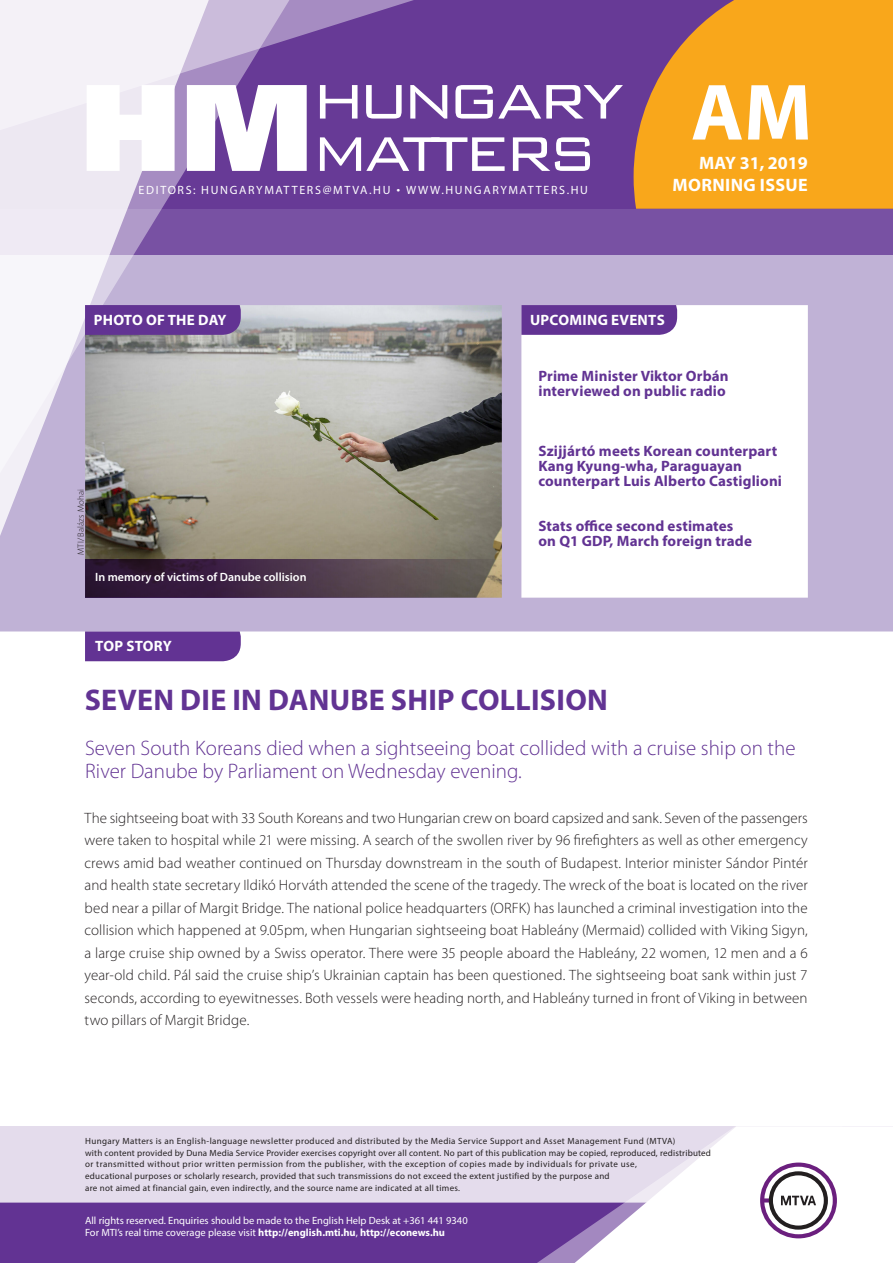
<style>
.page{position:relative;width:893px;height:1263px;background:#fff}
.page>*{position:absolute;margin:0;border:0;box-sizing:border-box;transform-origin:0 0}
.t1{font:700 80.55px "Myriad Pro";color:#fff}
.t2{font:700 30px "Myriad Pro";letter-spacing:.01em;color:#623393}
.t3{font:300 21px/22.5px "Myriad Pro";color:#623393}
.t4{font:700 18px/22.5px "Myriad Pro";letter-spacing:.02em;color:#fff;text-align:right}
.t5{font:300 15px/22.5px "Myriad Pro";letter-spacing:.01em;color:#231f20;text-align:justify}
.t6{font:700 15px/15px "Myriad Pro";letter-spacing:.01em;color:#623393}
.t7{font:700 15px "Myriad Pro";letter-spacing:.02em;color:#fff}
.t8{font:12px "Myriad Pro";letter-spacing:.14em;color:#fff}
.t9{font:600 12px "Myriad Pro";color:#fff}
.t10{font:10.5px/12px "Myriad Pro";color:#fff}
.t11{font:9px/12px "Myriad Pro";letter-spacing:.03em;color:#231f20}
.t12{font:300 9px "Myriad Pro";letter-spacing:.03em;color:#231f20}
.s1{font-family:"Geogrotesque"}
.s2{font-weight:700}
</style>
<div class="page">
<div style="left:0;top:1126px;width:893px;height:137px;background:#e4dcec"></div>
<div style="left:0;top:1202px;width:506px;height:61px;background:#623393"></div>
<svg style="left:506px;top:1202px;width:69px;height:61px;background:#6b3e99"></svg>
<svg style="left:575px;top:1126px;width:318px;height:137px"></svg>
<svg style="left:0;top:255px;width:893px;height:376px"></svg>
<div style="left:0;top:0;width:893px;height:255px;background:linear-gradient(to bottom,#633493,#72489e)"></div>
<svg style="left:634px;top:0;width:259px;height:209px;background:#ea9c26"></svg>
<svg style="left:225px;top:221px;width:83px;height:287px;background:#b3acb6"></svg>
<svg style="left:225px;top:0;width:257px;height:221px;background:#744c9f"></svg>
<svg style="left:0;top:0;width:225px;height:610px"></svg>
<svg style="left:87px;top:85px;width:88px;height:86px"></svg>
<svg style="left:187px;top:85px;width:120px;height:86px"></svg>
<svg style="left:320px;top:85px;width:37px;height:34px"></svg>
<svg style="left:366px;top:85px;width:36px;height:34px"></svg>
<svg style="left:410px;top:85px;width:37px;height:34px"></svg>
<svg style="left:455px;top:85px;width:168px;height:34px"></svg>
<svg style="left:320px;top:137px;width:185px;height:34px"></svg>
<svg style="left:513px;top:137px;width:77px;height:34px"></svg>
<div style="left:85px;top:631px;width:156px;height:30px;background:#623393"></div>
<svg style="left:521px;top:305px;width:156px;height:30px;background:#653795"></svg>
<svg style="left:85px;top:305px;width:156px;height:30px;background:#633593"></svg>
<svg style="left:85px;top:559px;width:417px;height:39px;background:#4b3848"></svg>
<p class="t8" style="left:139px;top:182px;width:451px">Editors: hungarymatte rs@mtva.hu <span class="s1">¬</span> www.hungarymatte rs.hu</p>
<h1 class="t1" style="left:691px;top:60px;width:122px">AM</h1>
<p class="t4" style="left:673px;top:151px;width:137px">May 31, 2019 morning issue</p>
<p class="t7" style="left:94px;top:310px;width:31px">Photo</p>
<p class="t7" style="left:146px;top:310px;width:82px">of the day</p>
<p class="t7" style="left:530px;top:310px;width:128px">Upcoming events</p>
<p class="t12" style="left:76px;top:555px;width:67px;rotate:-90deg">MTI/Balázs Mohai</p>
<p class="t9" style="left:95px;top:569px;width:213px">In memory of victims of Danube collision</p>
<p class="t7" style="left:95px;top:636px;width:78px">TOP STORY</p>
<p class="t6" style="left:538px;top:367px;width:192px">Prime Minister Viktor Orbán interviewed on public radio</p>
<p class="t6" style="left:538px;top:442px;width:245px">Szijjártó meets Korean counterpart<br>Kang Kyung-wha, Paraguayan counterpart Luis Alberto Castiglioni</p>
<p class="t6" style="left:538px;top:517px;width:215px">Stats office second estimates on Q1 GDP, March foreign trade</p>
<h2 class="t2" style="left:85px;top:680px;width:225px">SEVEN DIE IN DANU</h2>
<h2 class="t2" style="left:350px;top:680px;width:197px">BE SHIP COLLISION</h2>
<h3 class="t3" style="left:85px;top:737px;width:712px">Seven South Koreans died when a sightseeing boat collided with a cruise ship on the<br>River Danube by Parliament on Wednesday evening.</h3>
<p class="t5" style="left:85px;top:806px;width:725px">The sightseeing boat with 33 South Koreans and two Hungarian crew on board capsized and sank. Seven of the passengers were taken to hospital while 21 were missing. A search of the swollen river by 96 firefighters as well as other emergency crews amid bad weather continued on Thursday downstream in the south of Budapest. Interior minister Sándor Pintér and health state secretary Ildikó Horváth attended the scene of the tragedy. The wreck of the boat is located on the river bed near a pillar of Margit Bridge. The national police headquarters (ORFK) has launched a criminal investigation into the collision which happened at 9.05pm, when Hungarian sightseeing boat Hableány (Mermaid) collided with Viking Sigyn, a large cruise ship owned by a Swiss operator. There were 35 people aboard the Hableány, 22 women, 12 men and a 6 year-old child. Pál said the cruise ship’s Ukrainian captain has been questioned. The sightseeing boat sank within just 7 seconds, according to eyewitnesses. Both vessels were heading north, and Hableány turned in front of Viking in between two pillars of Margit Bridge.</p>
<p class="t11" style="left:85px;top:1134px;width:627px">Hungary Matters is an English-language newsletter produced and distributed by the Media Service Support and Asset Management Fund (MTVA)<br>with content provided by Duna Media Service Provider exercises copyright over all content. No part of this publication may be copied, reproduced, redistributed or transmitted without prior written permission from the publisher, with the exception of copies made by individuals for private use,<br>educational purposes or scholarly research, provided that such transmissions do not exceed the extent justified by the purpose and<br>are not aimed at financial gain, even indirectly, and the source name are indicated at all times.</p>
<p class="t10" style="left:85px;top:1214px;width:384px">All rights reserved. Enquiries should be made to the English Help Desk at +361 441 9340<br>For MTI’s real time coverage please visit <span class="s2">http://english.mti.hu</span>, <span class="s2">http://econews.hu</span></p>
</div>
